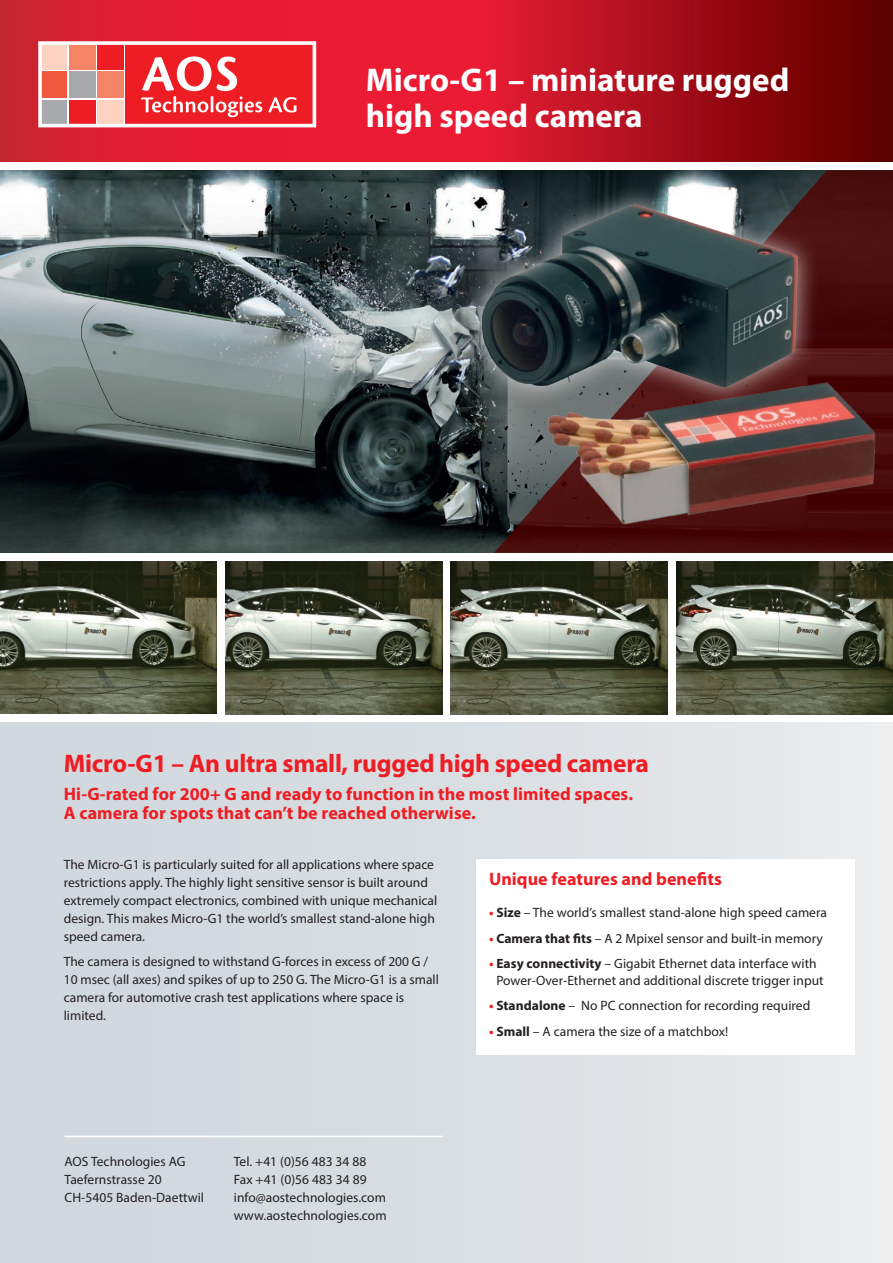
<style>
.page{position:relative;width:893px;height:1263px;background:#fff}
.page>*{position:absolute;margin:0;border:0;box-sizing:border-box;transform-origin:0 0}
.t1{font:700 33px/36px "Myriad Pro";color:#fff}
.t2{font:700 25.5px "Myriad Pro";letter-spacing:-.01em;color:#ee1d23}
.t3{font:700 18px/19.5px "Myriad Pro";letter-spacing:.005em;color:#ee1d23}
.t4{font:13.5px/18px "Myriad Pro";color:#231f20}
.s1{font-weight:700;color:#ee1d23}
.s2{font-weight:700}
</style>
<div class="page">
<img style="left:0;top:170px;width:893px;height:383px">
<div style="left:0;top:723px;width:893px;height:540px;background:linear-gradient(to right,#ced6db,#e9eaec)"></div>
<svg style="left:0;top:0;width:893px;height:162px;background:#be1423"></svg>
<div style="left:40px;top:43px;width:274px;height:83px;background:#fff"></div>
<div style="left:125px;top:43px;width:189px;height:83px;background:#ee1d23"></div>
<svg style="left:141px;top:56px;width:121px;height:61px"></svg>
<svg style="left:268px;top:97px;width:28px;height:16px"></svg>
<div style="left:40px;top:43px;width:27px;height:27px;background:#fcd2c0"></div>
<div style="left:69px;top:43px;width:26px;height:27px;background:#f48465"></div>
<div style="left:97px;top:43px;width:27px;height:27px;background:#ee1d23"></div>
<div style="left:40px;top:71px;width:27px;height:27px;background:#f0593e"></div>
<div style="left:69px;top:71px;width:26px;height:27px;background:#a8a9ad"></div>
<div style="left:97px;top:71px;width:27px;height:27px;background:#f48465"></div>
<div style="left:40px;top:100px;width:27px;height:26px;background:#a8a9ad"></div>
<div style="left:69px;top:100px;width:26px;height:26px;background:#ee1d23"></div>
<div style="left:97px;top:100px;width:27px;height:26px;background:#fcd2c0"></div>
<div style="left:38px;top:41px;width:278px;height:86px;border:4px solid #fff"></div>
<img style="left:0;top:561px;width:217px;height:152px">
<img style="left:225px;top:561px;width:217px;height:153px">
<img style="left:451px;top:561px;width:217px;height:153px">
<img style="left:676px;top:561px;width:217px;height:153px">
<hr style="left:65px;top:1136px;width:378px;height:1px;background:#fff">
<div style="left:476px;top:859px;width:379px;height:195px;background:#fff"></div>
<svg style="left:494px;top:171px;width:399px;height:382px;background:#421010"></svg>
<img style="left:477px;top:369px;width:402px;height:160px">
<div style="left:459px;top:183px;width:362px;height:226px;background:#fff;opacity:.75"></div>
<img style="left:477px;top:200px;width:332px;height:198px">
<h1 class="t1" style="left:366px;top:61px;width:425px">Micro-G1 – miniature rugged high speed camera</h1>
<h2 class="t2" style="left:64px;top:747px;width:587px">Micro-G1 – An ultra small, rugged high speed camera</h2>
<h3 class="t3" style="left:64px;top:783px;width:571px">Hi-G-rated for 200+ G and ready to function in the most limited spaces.<br>A camera for spots that can’t be reached otherwise.</h3>
<p class="t4" style="left:64px;top:855px;width:375px">The Micro-G1 is particularly suited for all applications where space restrictions apply. The highly light sensitive sensor is built around extremely compact electronics, combined with unique mechanical design. This makes Micro-G1 the world’s smallest stand-alone high speed camera.</p>
<p class="t4" style="left:64px;top:952px;width:377px">The camera is designed to withstand G-forces in excess of 200 G / 10 msec (all axes) and spikes of up to 250 G. The Micro-G1 is a small camera for automotive crash test applications where space is limited.</p>
<h3 class="t3" style="left:489px;top:869px;width:234px">Unique features and benefits</h3>
<p class="t4" style="left:489px;top:903px;width:339px"><span class="s1">•</span> <span class="s2">Size</span> – The world’s smallest stand-alone high speed camera</p>
<p class="t4" style="left:489px;top:929px;width:335px"><span class="s1">•</span> <span class="s2">Camera that fits</span> – A 2 Mpixel sensor and built-in memory</p>
<p class="t4" style="left:489px;top:955px;width:336px;line-height:17px;text-align:center"><span class="s1">•</span> <span class="s2">Easy connectivity</span> – Gigabit Ethernet data interface with<br>Power-Over-Ethernet and additional discrete trigger input</p>
<p class="t4" style="left:489px;top:997px;width:323px"><span class="s1">•</span> <span class="s2">Standalone</span> – No PC connection for recording required</p>
<p class="t4" style="left:489px;top:1022px;width:241px"><span class="s1">•</span> <span class="s2">Small</span> – A camera the size of a matchbox!</p>
<p class="t4" style="left:65px;top:1152px;width:141px">AOS Technologies AG<br>Taefernstrasse 20<br>CH-5405 Baden-Daettwil</p>
<p class="t4" style="left:234px;top:1152px;width:154px">Tel. +41 (0)56 483 34 88<br>Fax +41 (0)56 483 34 89 info@aostechnologies.com www.aostechnologies.com</p>
</div>
